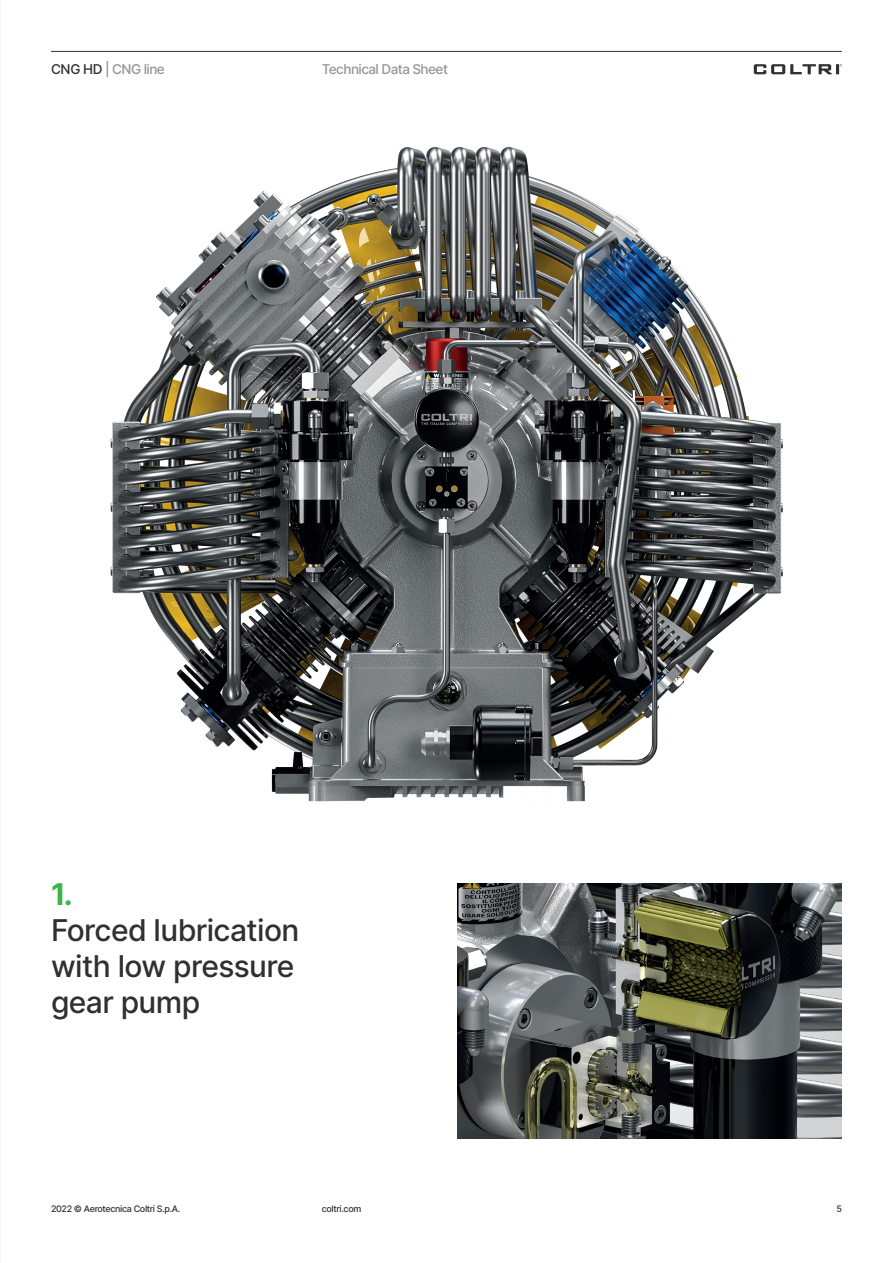
<style>
.page{position:relative;width:893px;height:1263px;background:#fff}
.page>*{position:absolute;margin:0;border:0;box-sizing:border-box;transform-origin:0 0}
.t1{font:30px/36px "Inter";letter-spacing:-.02em;color:#312f30}
.t2{font:30px "Inter";color:#3ab54a}
.t3{font:13.5px "Inter";letter-spacing:-.04em;color:#939598}
.t4{font:9px "Inter";letter-spacing:-.04em;color:#312f30}
.s1{color:#312f30}
</style>
<div class="page">
<img style="left:110px;top:147px;width:673px;height:655px">
<img style="left:457px;top:883px;width:385px;height:255px">
<hr style="left:51px;top:51px;width:791px;height:1px;background:#312f30">
<svg style="left:754px;top:64px;width:88px;height:10px"></svg>
<p class="t3" style="left:51px;top:60px;width:115px"><span class="s1">CNG HD</span> | CNG line</p>
<p class="t3" style="left:322px;top:60px;width:128px">Technical Data Sheet</p>
<p class="t2" style="left:51px;top:872px;width:23px">1.</p>
<p class="t1" style="left:51px;top:911px;width:250px">Forced lubrication with low pressure gear pump</p>
<p class="t4" style="left:51px;top:1202px;width:131px">2022 © Aerotecnica Coltri S.p.A.</p>
<p class="t4" style="left:322px;top:1202px;width:41px">coltri.com</p>
<p class="t4" style="left:836px;top:1202px;width:7px">5</p>
</div>
